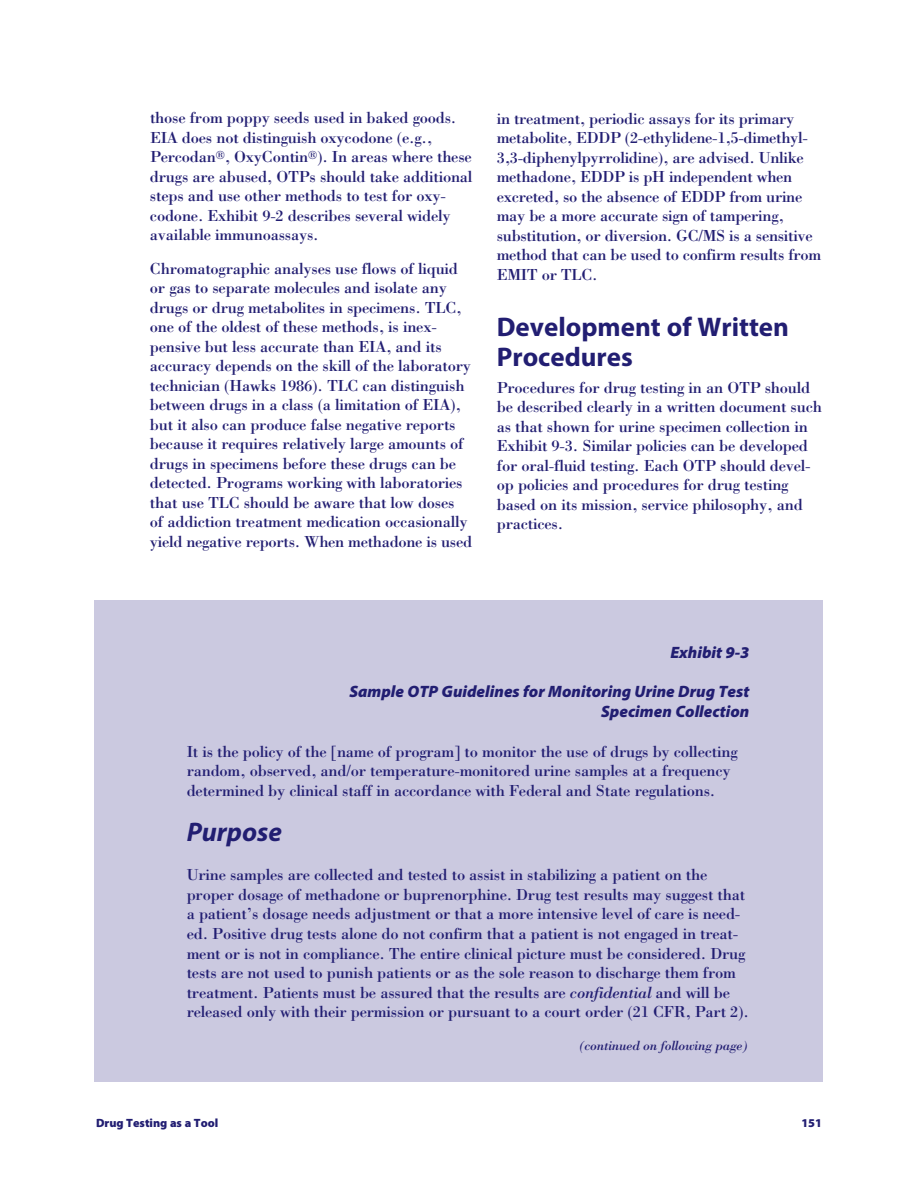
<style>
.page{position:relative;width:918px;height:1188px;background:#fff}
.page>*{position:absolute;margin:0;border:0;box-sizing:border-box;transform-origin:0 0}
.t1{font:700 27px/30px "Myriad Pro";color:#221e72}
.t2{font:italic 700 27px "Myriad Pro";color:#221e72}
.t3{font:16.5px/19.5px "Bodoni Std";letter-spacing:-.015em;color:#221e72}
.t4{font:italic 900 16.5px/19.8px "Myriad Pro";color:#221e72;text-align:right}
.t5{font:italic 13.5px "Bodoni Std";letter-spacing:-.015em;color:#221e72}
.t6{font:900 12px "Myriad Pro";color:#221e72}
.s1{font-style:italic}
</style>
<div class="page">
<div style="left:94px;top:600px;width:730px;height:482px;background:#cbc9e0"></div>
<p class="t3" style="left:150px;top:108px;width:324px">those from poppy seeds used in baked goods.<br>EIA does not distinguish oxycodone (e.g., Percodan<sup>®</sup>, OxyContin<sup>®</sup>). In areas where these drugs are abused, OTPs should take additional steps and use other methods to test for oxy&shy;codone. Exhibit 9-2 describes several widely available immunoassays.</p>
<p class="t3" style="left:150px;top:258px;width:324px">Chromatographic analyses use flows of liquid or gas to separate molecules and isolate any drugs or drug metabolites in specimens. TLC, one of the oldest of these methods, is inex&shy;pensive but less accurate than EIA, and its accuracy depends on the skill of the laboratory technician (Hawks 1986). TLC can distinguish between drugs in a class (a limitation of EIA), but it also can produce false negative reports because it requires relatively large amounts of drugs in specimens before these drugs can be detected. Programs working with laboratories that use TLC should be aware that low doses of addiction treatment medication occasionally yield negative reports. When methadone is used</p>
<p class="t3" style="left:497px;top:108px;width:326px">in treatment, periodic assays for its primary metabolite, EDDP (2-ethylidene-1,5-dimethyl-3,3-diphenylpyrrolidine), are advised. Unlike methadone, EDDP is pH independent when excreted, so the absence of EDDP from urine may be a more accurate sign of tampering, substitution, or diversion. GC/MS is a sensitive method that can be used to confirm results from EMIT or TLC.</p>
<h1 class="t1" style="left:497px;top:312px;width:294px">Development of Written<br>Procedures</h1>
<p class="t3" style="left:497px;top:377px;width:327px">Procedures for drug testing in an OTP should be described clearly in a written document such as that shown for urine specimen collection in Exhibit 9-3. Similar policies can be developed for oral-fluid testing. Each OTP should devel&shy;op policies and procedures for drug testing based on its mission, service philosophy, and practices.</p>
<p class="t4" style="left:670px;top:642px;width:81px">Exhibit 9-3</p>
<p class="t4" style="left:349px;top:681px;width:401px">Sample OTP Guidelines for Monitoring Urine Drug Test<br>Specimen Collection</p>
<p class="t3" style="left:187px;top:741px;width:552px">It is the policy of the [name of program] to monitor the use of drugs by collecting random, observed, and/or temperature-monitored urine samples at a frequency determined by clinical staff in accordance with Federal and State regulations.</p>
<h1 class="t2" style="left:187px;top:815px;width:97px">Purpose</h1>
<p class="t3" style="left:187px;top:865px;width:564px">Urine samples are collected and tested to assist in stabilizing a patient on the proper dosage of methadone or buprenorphine. Drug test results may suggest that a patient’s dosage needs adjustment or that a more intensive level of care is need&shy;ed. Positive drug tests alone do not confirm that a patient is not engaged in treat&shy;ment or is not in compliance. The entire clinical picture must be considered. Drug tests are not used to punish patients or as the sole reason to discharge them from treatment. Patients must be assured that the results are <span class="s1">confidential</span> and will be released only with their permission or pursuant to a court order (21 CFR, Part 2).</p>
<p class="t6" style="left:96px;top:1114px;width:124px">Drug Testing as a Tool</p>
<p class="t5" style="left:579px;top:1037px;width:170px">(continued on following page)</p>
<p class="t6" style="left:801px;top:1114px;width:22px">151</p>
</div>
